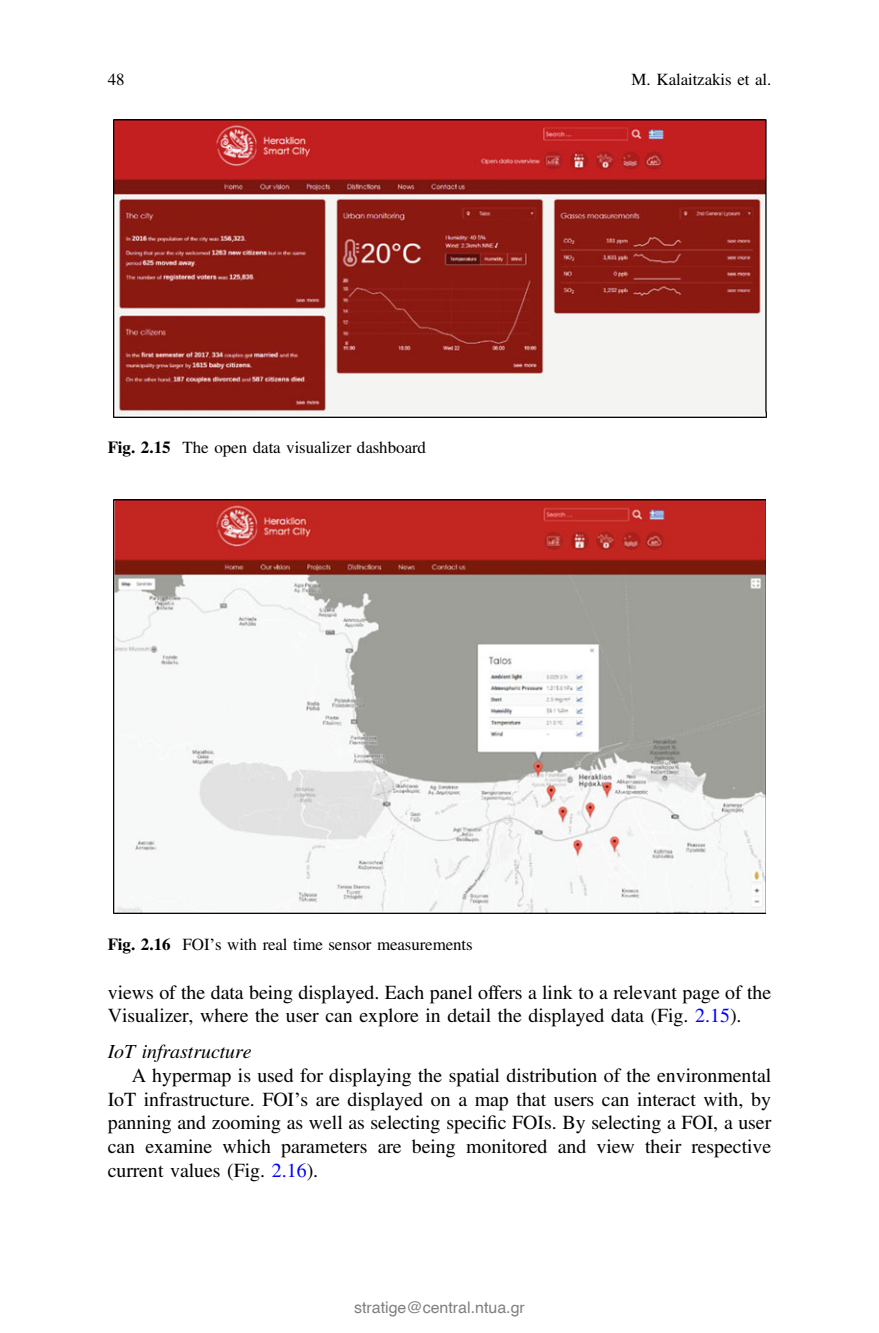
<style>
.page{position:relative;width:879px;height:1333px;background:#fff}
.page>*{position:absolute;margin:0;border:0;box-sizing:border-box;transform-origin:0 0}
.t1{font:20px/23.8px "Vcsldw Blkkvf Whcxym Adv TT5 ada 87 cc";color:#000}
.t2{font:20px "Dlchjk Jgcntb Vskqqm Adv T Tf 2 e 4 df 62.I";color:#000}
.t3{font:17px "Vcsldw Blkkvf Whcxym Adv TT5 ada 87 cc";color:#000}
.t4{font:16px "Helvetica";color:#808080}
.s1{font-family:"Grsnvr Dldrcq Xscdjp Adv T Teeee 58 d 9.B"}
.s2{font-family:"Cpvqvb Pjwpxn Xpgbcj Adv TT3713 a 231"}
.s3{color:#00f}
.s4{font-family:"Sbfqlb Bybtlm Yxcyvx Adv TT5 ada 87 cc+fb"}
</style>
<div class="page">
<img style="left:113px;top:119px;width:653px;height:298px">
<img style="left:113px;top:500px;width:653px;height:413px">
<p class="t3" style="left:108px;top:73px;width:18px">48</p>
<p class="t3" style="left:631px;top:73px;width:141px">M. Kalaitzakis et al.</p>
<p class="t3" style="left:108px;top:441px;width:320px"><span class="s1">Fig. 2.15</span> The open data visualizer dashboard</p>
<p class="t3" style="left:108px;top:937px;width:366px"><span class="s1">Fig. 2.16</span> FOI<span class="s2">’</span>s with real time sensor measurements</p>
<p class="t1" style="left:108px;top:981px;width:665px">views of the data being displayed. Each panel offers a link to a relevant page of the<br>Visualizer, where the user can explore in detail the displayed data (Fig. <span class="s3">2.15</span>).</p>
<p class="t2" style="left:108px;top:1044px;width:145px">IoT infrastructure</p>
<p class="t1" style="left:108px;top:1065px;width:665px;text-align:justify;text-indent:24px">A hypermap is used for displaying the spatial distribution of the environmental IoT infrastructure. FOI<span class="s2">’</span>s are displayed on a map that users can interact with, by panning and zooming as well as selecting speci<span class="s4">fi</span>c FOIs. By selecting a FOI, a user can examine which parameters are being monitored and view their respective current values (Fig. <span class="s3">2.16</span>).</p>
<p class="t4" style="left:354px;top:1297px;width:172px">stratige@central.ntua.gr</p>
</div>
